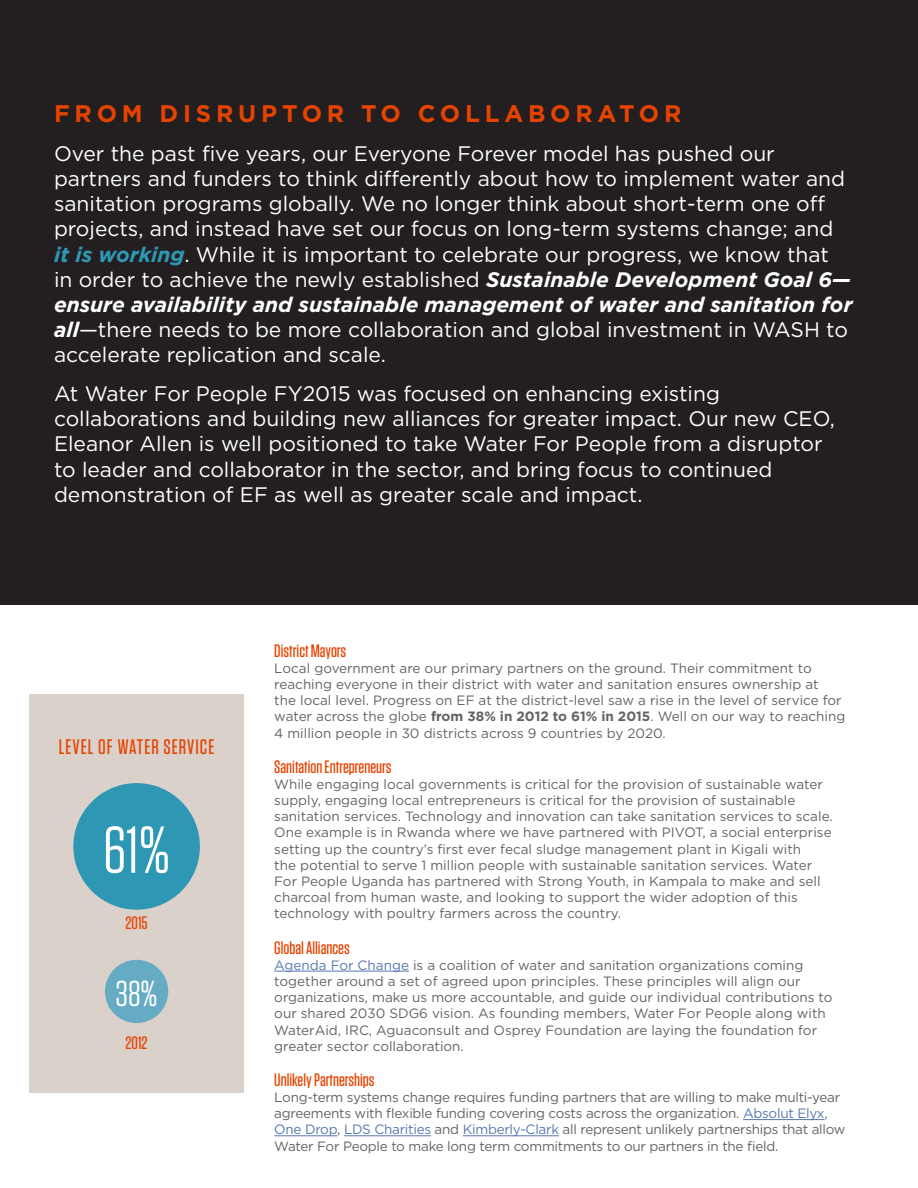
<style>
.page{position:relative;width:918px;height:1188px;background:#fff}
.page>*{position:absolute;margin:0;border:0;box-sizing:border-box;transform-origin:0 0}
.t1{font:66px "Tungsten";color:#fff}
.t2{font:36px "Tungsten";color:#fff}
.t3{font:700 24px "Gotham";letter-spacing:.2em;color:#e74300}
.t4{font:21px/25.2px "Gotham";color:#fff}
.t5{font:500 21px "Tungsten";letter-spacing:.05em;color:#e74300}
.t6{font:500 18px "Tungsten";color:#e74300}
.t7{font:13.5px/16.2px "Gotham";color:#636366}
.t8{font:13.5px/16.2px "Gotham";letter-spacing:-.02em;color:#636366}
.s1{font-weight:700;font-style:italic;color:#2e97b4}
.s2{font-weight:700;font-style:italic}
.s3{font-weight:700}
.s4{color:#5678b0}
</style>
<div class="page">
<div style="left:29px;top:694px;width:215px;height:399px;background:#dad1cb"></div>
<div style="left:0;top:0;width:918px;height:605px;background:#231f20"></div>
<hr style="left:274px;top:971px;width:135px;height:1px;background:#5678b0">
<hr style="left:743px;top:1119px;width:81px;height:1px;background:#5678b0">
<hr style="left:274px;top:1135px;width:63px;height:1px;background:#5678b0">
<hr style="left:344px;top:1135px;width:87px;height:1px;background:#5678b0">
<hr style="left:463px;top:1135px;width:96px;height:1px;background:#5678b0">
<div style="left:105px;top:960px;width:63px;height:63px;background:#66abc4;border-radius:50%"></div>
<div style="left:73px;top:783px;width:127px;height:127px;background:#2e97b4;border-radius:50%"></div>
<p class="t3" style="left:54px;top:98px;width:629px">FROM DISRUPTOR TO COLLABORATOR</p>
<p class="t4" style="left:54px;top:140px;width:800px">Over the past five years, our Everyone Forever model has pushed our partners and funders to think differently about how to implement water and sanitation programs globally. We no longer think about short-term one off projects, and instead have set our focus on long-term systems change; and <span class="s1">it is working</span>. While it is important to celebrate our progress, we know that in order to achieve the newly established <span class="s2">Sustainable Development Goal 6— ensure availability and sustainable management of water and sanitation for all</span>—there needs to be more collaboration and global investment in WASH to accelerate replication and scale.</p>
<p class="t4" style="left:54px;top:381px;width:782px">At Water For People FY2015 was focused on enhancing existing collaborations and building new alliances for greater impact. Our new CEO, Eleanor Allen is well positioned to take Water For People from a disruptor to leader and collaborator in the sector, and bring focus to continued demonstration of EF as well as greater scale and impact.</p>
<p class="t5" style="left:59px;top:736px;width:157px">LEVEL OF WATER SERVICE</p>
<p class="t1" style="left:103px;top:816px;width:68px">61%</p>
<p class="t6" style="left:125px;top:914px;width:24px">2015</p>
<p class="t2" style="left:116px;top:975px;width:44px">38%</p>
<p class="t6" style="left:126px;top:1033px;width:24px">2012</p>
<p class="t6" style="left:274px;top:641px;width:73px">District Mayors</p>
<p class="t7" style="left:274px;top:660px;width:573px">Local government are our primary partners on the ground. Their commitment to reaching everyone in their district with water and sanitation ensures ownership at<br>the local level. Progress on EF at the district-level saw a rise in the level of service for water across the globe <span class="s3">from 38% in 2012 to 61% in 2015</span>. Well on our way to reaching 4 million people in 30 districts across 9 countries by 2020.</p>
<p class="t6" style="left:274px;top:757px;width:119px">Sanitation Entrepreneurs</p>
<p class="t7" style="left:274px;top:776px;width:560px">While engaging local governments is critical for the provision of sustainable water supply, engaging local entrepreneurs is critical for the provision of sustainable sanitation services. Technology and innovation can take sanitation services to scale.<br>One example is in Rwanda where we have partnered with PIVOT, a social enterprise setting up the country’s first ever fecal sludge management plant in Kigali with<br>the potential to serve 1 million people with sustainable sanitation services. Water For People Uganda has partnered with Strong Youth, in Kampala to make and sell charcoal from human waste, and looking to support the wider adoption of this technology with poultry farmers across the country.</p>
<p class="t6" style="left:274px;top:938px;width:77px">Global Alliances</p>
<p class="t7" style="left:274px;top:957px;width:560px"><span class="s4">Agenda For Change</span> is a coalition of water and sanitation organizations coming together around a set of agreed upon principles. These principles will align our organizations, make us more accountable, and guide our individual contributions to our shared 2030 SDG6 vision. As founding members, Water For People along with WaterAid, IRC, Aguaconsult and Osprey Foundation are laying the foundation for greater sector collaboration.</p>
<p class="t6" style="left:274px;top:1070px;width:102px">Unlikely Partnerships</p>
<p class="t8" style="left:274px;top:1089px;width:573px">Long-term systems change requires funding partners that are willing to make multi-year agreements with flexible funding covering costs across the organization. <span class="s4">Absolut Elyx</span>, <span class="s4">One Drop</span>, <span class="s4">LDS Charities</span> and <span class="s4">Kimberly-Clark</span> all represent unlikely partnerships that allow Water For People to make long term commitments to our partners in the field.</p>
</div>
